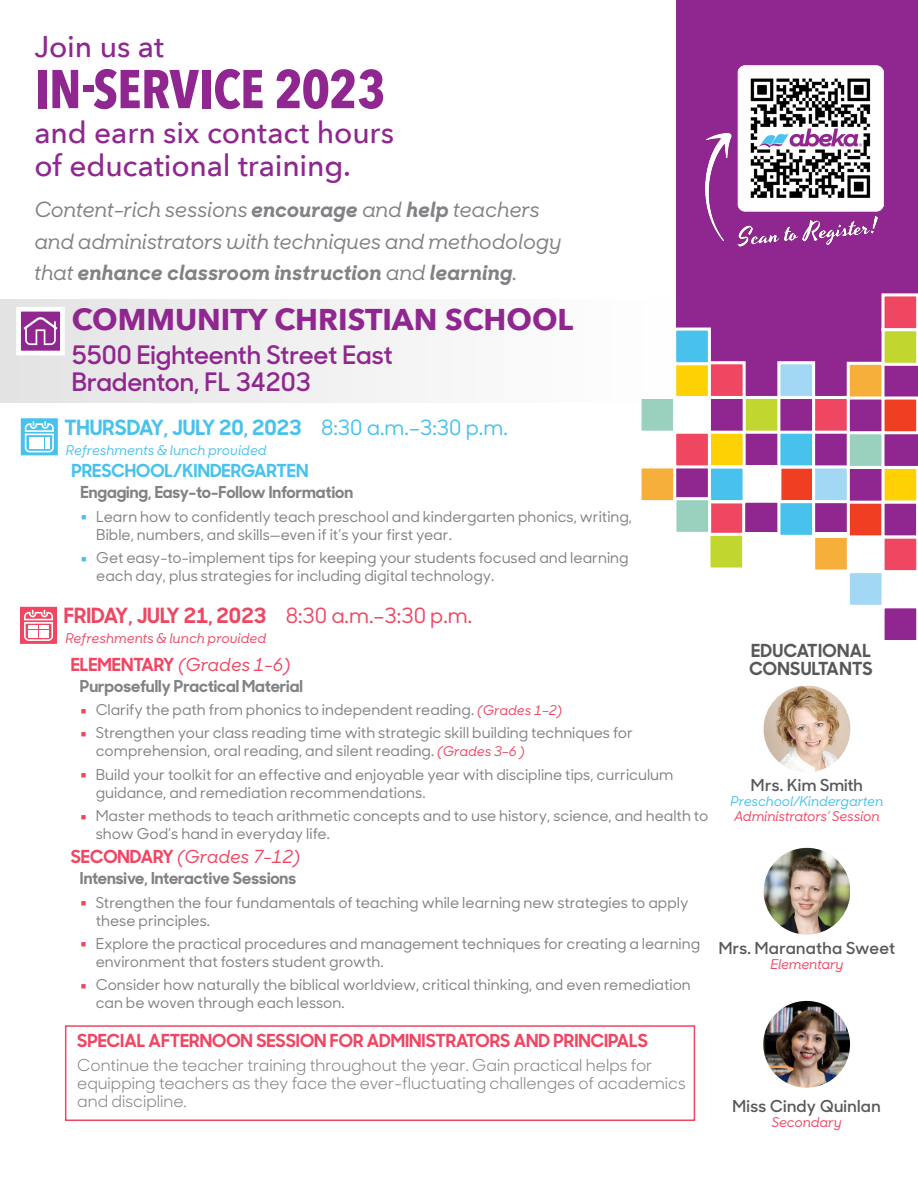
<style>
.page{position:relative;width:918px;height:1188px;background:#fff}
.page>*{position:absolute;margin:0;border:0;box-sizing:border-box;transform-origin:0 0}
.t1{font:700 54px "Avenir Next Condensed";letter-spacing:-.015em;color:#90268f}
.t2{font:500 30px/33px "Avenir Next";letter-spacing:-.005em;color:#90268f}
.Church_School_name{font:700 30px "Avenir Next";color:#90268f}
.Address{font:600 25.5px/27px "Sharp Sans No 1";color:#90268f}
.t3{font:italic 500 21px/31.5px "Sharp Sans No 1";letter-spacing:-.01em;color:#808285}
.t4{font:700 21px "Sharp Sans No 1";color:#48c2ec}
.t5{font:700 21px "Sharp Sans No 1";color:#ef4662}
.Subhead_black{font:700 18px "Sharp Sans No 1";color:#ef4662}
.Subhead_black-2{font:italic 500 18px "Sharp Sans No 1";color:#ef4662}
.Subhead_black-3{font:700 18px "Sharp Sans No 1";color:#48c2ec}
.t6{font:700 18px/18px "Sharp Sans No 1";letter-spacing:.02em;color:#57585a}
.Address-2{font:16.5px/18px "Sharp Sans No 1";color:#808285}
.Main_text{font:700 16.5px "Sharp Sans No 1";color:#808285}
.t7{font:600 16.5px "Sharp Sans No 1";letter-spacing:.02em;color:#57585a}
.Bullet_text{font:500 15px/18px "Sharp Sans No 1";color:#808285}
.t8{font:italic 500 13.5px/15px "Sharp Sans No 1";letter-spacing:-.01em;color:#48c2ec}
.t9{font:italic 500 13.5px "Sharp Sans No 1";color:#ef4662}
.s1{font-weight:700}
.s2{font-weight:500}
.s3{color:#48c2ec}
.s4{font-weight:700;font-style:normal}
.s5{color:#ef4662}
.s6{font-style:italic;font-size:13.5px;color:#ef4662}
</style>
<div class="page">
<div style="left:65px;top:1025px;width:630px;height:96px;border:2px solid #ef4662"></div>
<div style="left:0;top:299px;width:694px;height:103px;background:linear-gradient(to right,#e3e4e3,#fff)"></div>
<div style="left:676px;top:0;width:242px;height:532px;background:#90268f"></div>
<div style="left:16px;top:307px;width:49px;height:48px;background:#90268f;border:5px solid #fff"></div>
<svg style="left:21px;top:315px;width:39px;height:30px"></svg>
<div style="left:673px;top:361px;width:38px;height:38px;background:#fed105;border:3px solid #fff"></div>
<div style="left:673px;top:328px;width:38px;height:37px;background:#48c2ec;border:3px solid #fff"></div>
<div style="left:638px;top:465px;width:38px;height:38px;background:#f7af3c;border:3px solid #fff"></div>
<div style="left:638px;top:396px;width:38px;height:38px;background:#99d0be;border:3px solid #fff"></div>
<div style="left:708px;top:431px;width:38px;height:37px;background:#fed105;border:3px solid #fff"></div>
<div style="left:777px;top:465px;width:38px;height:38px;background:#ef3e22"></div>
<div style="left:743px;top:396px;width:37px;height:38px;background:#c1d72f;border:3px solid #fff"></div>
<div style="left:812px;top:535px;width:38px;height:38px;background:#f7af3c;border:3px solid #fff"></div>
<div style="left:812px;top:465px;width:38px;height:38px;background:#a3d8f4;border:3px solid #fff"></div>
<div style="left:777px;top:361px;width:38px;height:38px;background:#a3d8f4;border:3px solid #fff"></div>
<div style="left:777px;top:500px;width:38px;height:38px;background:#48c2ec;border:3px solid #fff"></div>
<div style="left:708px;top:466px;width:38px;height:37px;background:#48c2ec;border:3px solid #fff"></div>
<div style="left:777px;top:431px;width:38px;height:37px;background:#48c2ec;border:3px solid #fff"></div>
<div style="left:707px;top:500px;width:38px;height:38px;background:#ef4662;border:3px solid #fff"></div>
<div style="left:673px;top:396px;width:38px;height:38px;background:#fff"></div>
<div style="left:812px;top:396px;width:38px;height:38px;background:#ef4662;border:3px solid #fff"></div>
<div style="left:673px;top:431px;width:38px;height:37px;background:#ef4662;border:3px solid #fff"></div>
<div style="left:708px;top:361px;width:38px;height:38px;background:#ef4662;border:3px solid #fff"></div>
<div style="left:16px;top:414px;width:46px;height:46px;background:#48c2ec;border:4px solid #fff"></div>
<svg style="left:25px;top:421px;width:29px;height:31px"></svg>
<div style="left:16px;top:602px;width:46px;height:46px;background:#ef4662;border:4px solid #fff"></div>
<svg style="left:24px;top:610px;width:29px;height:31px"></svg>
<div style="left:744px;top:465px;width:37px;height:38px;background:#fff"></div>
<div style="left:673px;top:497px;width:38px;height:38px;background:#99d0be;border:3px solid #fff"></div>
<div style="left:707px;top:533px;width:38px;height:38px;background:#c1d72f;border:3px solid #fff"></div>
<div style="left:847px;top:501px;width:38px;height:37px;background:#ef3e22;border:3px solid #fff"></div>
<div style="left:847px;top:362px;width:38px;height:38px;background:#f7af3c;border:3px solid #fff"></div>
<svg style="left:881px;top:293px;width:37px;height:73px;background:#dfa775"></svg>
<div style="left:847px;top:431px;width:38px;height:38px;background:#99d0be;border:3px solid #fff"></div>
<svg style="left:884px;top:608px;width:33px;height:32px"></svg>
<div style="left:847px;top:570px;width:38px;height:38px;background:#a3d8f4;border:3px solid #fff"></div>
<svg style="left:882px;top:466px;width:36px;height:107px"></svg>
<svg style="left:881px;top:397px;width:37px;height:37px"></svg>
<img style="left:763px;top:1001px;width:87px;height:87px;border-radius:43px">
<img style="left:764px;top:848px;width:86px;height:87px">
<img style="left:764px;top:686px;width:86px;height:86px">
<img style="left:705px;top:65px;width:178px;height:182px">
<p class="t2" style="left:34px;top:29px;width:131px">Join us at</p>
<p class="t1" style="left:34px;top:56px;width:353px">IN-SERVICE 2023</p>
<p class="t2" style="left:34px;top:115px;width:361px">and earn six contact hours of educational training.</p>
<p class="t3" style="left:34px;top:195px;width:528px">Content-rich sessions <span class="s1">encourage</span> and <span class="s1">help</span> teachers and administrators with techniques and methodology that <span class="s1">enhance classroom instruction</span> and <span class="s1">learning</span>.</p>
<p class="Church_School_name" style="left:72px;top:294px;width:503px">COMMUNITY CHRISTIAN SCHOOL</p>
<p class="Address" style="left:72px;top:339px;width:323px">5500 Eighteenth Street East<br>Bradenton, FL 34203</p>
<p class="t4" style="left:64px;top:410px;width:445px">THURSDAY, JULY 20, 2023 <span class="s2">8:30 a.m.–3:30 p.m.</span></p>
<p class="t8" style="left:66px;top:443px;width:202px">Refreshments &amp; lunch provided</p>
<p class="Subhead_black-3" style="left:71px;top:456px;width:239px">PRESCHOOL/KINDERGARTEN</p>
<p class="Main_text" style="left:80px;top:479px;width:274px">Engaging, Easy-to-Follow Information</p>
<p class="Bullet_text" style="left:96px;top:507px;width:537px;text-indent:-15px"><span class="s3">■</span> Learn how to confidently teach preschool and kindergarten phonics, writing,<br>Bible, numbers, and skills—even if it’s your first year.</p>
<p class="Bullet_text" style="left:96px;top:548px;width:534px;text-indent:-15px"><span class="s3">■</span> Get easy-to-implement tips for keeping your students focused and learning each day, plus strategies for including digital technology.</p>
<p class="t5" style="left:64px;top:598px;width:410px">FRIDAY, JULY 21, 2023 <span class="s2">8:30 a.m.–3:30 p.m.</span></p>
<p class="t9" style="left:65px;top:628px;width:202px">Refreshments &amp; lunch provided</p>
<p class="Subhead_black-2" style="left:71px;top:651px;width:221px"><span class="s4">ELEMENTARY</span> (Grades 1-6)</p>
<p class="Main_text" style="left:80px;top:672px;width:224px">Purposefully Practical Material</p>
<p class="Bullet_text" style="left:81px;top:700px;width:483px"><span class="s5">■</span> Clarify the path from phonics to independent reading. <span class="s6">(Grades 1–2)</span></p>
<p class="Bullet_text" style="left:96px;top:723px;width:539px;text-indent:-15px"><span class="s5">■</span> Strengthen your class reading time with strategic skill building techniques for comprehension, oral reading, and silent reading. <span class="s6">(Grades 3–6 )</span></p>
<p class="Bullet_text" style="left:96px;top:765px;width:579px;text-indent:-15px"><span class="s5">■</span> Build your toolkit for an effective and enjoyable year with discipline tips, curriculum guidance, and remediation recommendations.</p>
<p class="Bullet_text" style="left:96px;top:806px;width:614px;text-indent:-15px"><span class="s5">■</span> Master methods to teach arithmetic concepts and to use history, science, and health to show God’s hand in everyday life.</p>
<p class="Subhead_black-2" style="left:71px;top:844px;width:231px"><span class="s4">SECONDARY</span> (Grades 7-12)</p>
<p class="Main_text" style="left:80px;top:865px;width:218px">Intensive, Interactive Sessions</p>
<p class="Bullet_text" style="left:96px;top:893px;width:594px;text-indent:-15px"><span class="s5">■</span> Strengthen the four fundamentals of teaching while learning new strategies to apply these principles.</p>
<p class="Bullet_text" style="left:96px;top:934px;width:606px;text-indent:-15px"><span class="s5">■</span> Explore the practical procedures and management techniques for creating a learning environment that fosters student growth.</p>
<p class="Bullet_text" style="left:96px;top:975px;width:597px;text-indent:-15px"><span class="s5">■</span> Consider how naturally the biblical worldview, critical thinking, and even remediation can be woven through each lesson.</p>
<p class="Subhead_black" style="left:77px;top:1026px;width:572px">SPECIAL AFTERNOON SESSION FOR ADMINISTRATORS AND PRINCIPALS</p>
<p class="Address-2" style="left:77px;top:1055px;width:610px">Continue the teacher training throughout the year. Gain practical helps for equipping teachers as they face the ever-fluctuating challenges of academics and discipline.</p>
<p class="t6" style="left:749px;top:640px;width:125px">EDUCATIONAL<br>CONSULTANTS</p>
<p class="t7" style="left:751px;top:772px;width:114px">Mrs. Kim Smith</p>
<p class="t8" style="left:731px;top:794px;width:154px">Preschool/Kindergarten<br><span class="s5">Administrators’ Session</span></p>
<p class="t7" style="left:719px;top:935px;width:178px">Mrs. Maranatha Sweet</p>
<p class="t9" style="left:770px;top:954px;width:75px">Elementary</p>
<p class="t7" style="left:733px;top:1094px;width:150px">Miss Cindy Quinlan</p>
<p class="t9" style="left:772px;top:1113px;width:71px">Secondary</p>
</div>
